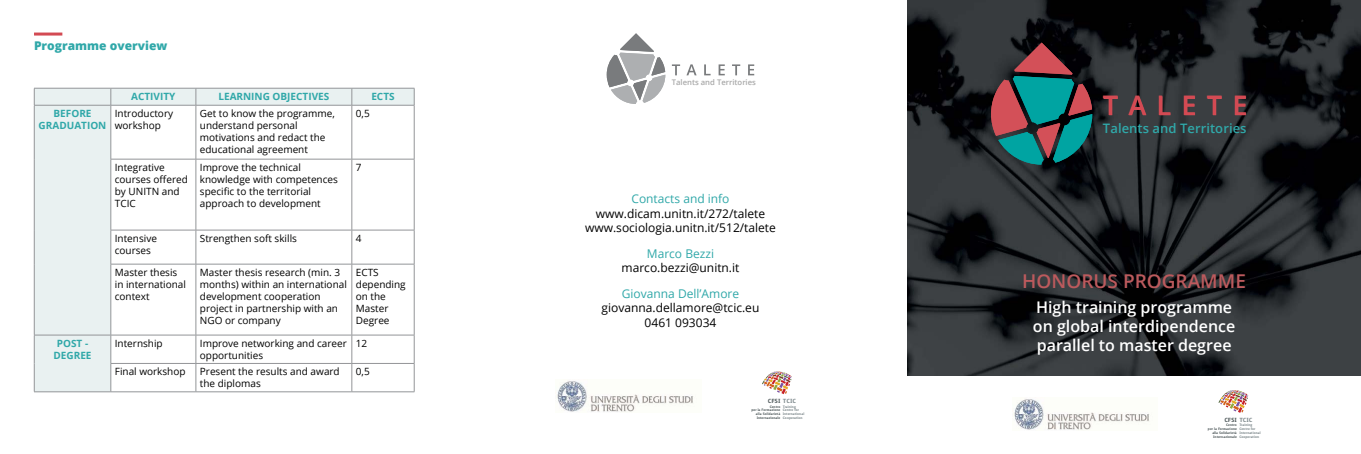
<style>
.page{position:relative;width:1361px;height:454px;background:#fff}
.page>*{position:absolute;margin:0;border:0;box-sizing:border-box;transform-origin:0 0}
.t1{font:600 27px "Open Sans";letter-spacing:.38em;color:#d34a53}
.t2{font:600 19px "Open Sans";color:#bc5a5d}
.t3{font:600 16px/19.2px "Open Sans";color:#fff}
.t4{font:600 13px "Open Sans";letter-spacing:.005em;color:#30a8a9}
.t5{font:12px/14.4px "Open Sans";color:#000;text-align:center}
.t6{font:12px "Open Sans";color:#30a8a9}
.t7{font:800 12px "Open Sans";color:#30a8a9}
.t8{font:10px/12px "Open Sans";color:#000}
.t9{font:700 10px/12px "Open Sans";color:#30a8a9;text-align:center}
.t10{font:700 7.8px "Surface";color:#555f61}
.t11{font:600 7.7px "Open Sans";color:#a9a9a9}
.t12{font:700 4.5px/3.8px "Surface";color:#555f61;text-align:right}
.t13{font:700 4.5px/3.8px "Surface";color:#828d90}
.s1{color:#828d90}
</style>
<div class="page">
<img style="left:907px;top:0;width:454px;height:375px">
<svg style="left:991px;top:43px;width:101px;height:121px;background:#405356"></svg>
<svg style="left:1103px;top:96px;width:15px;height:19px"></svg>
<svg style="left:1128px;top:96px;width:18px;height:19px"></svg>
<svg style="left:1159px;top:96px;width:11px;height:19px"></svg>
<svg style="left:1184px;top:96px;width:11px;height:19px"></svg>
<svg style="left:1207px;top:96px;width:14px;height:19px"></svg>
<svg style="left:1235px;top:96px;width:11px;height:19px"></svg>
<svg style="left:1103px;top:121px;width:54px;height:11px"></svg>
<svg style="left:1165px;top:124px;width:7px;height:8px"></svg>
<svg style="left:1179px;top:122px;width:66px;height:10px"></svg>
<img style="left:1013px;top:399px;width:137px;height:31px">
<img style="left:556px;top:381px;width:138px;height:31px">
<svg style="left:1218px;top:390px;width:30px;height:22px"></svg>
<svg style="left:762px;top:371px;width:30px;height:23px"></svg>
<svg style="left:607px;top:33px;width:58px;height:71px"></svg>
<svg style="left:672px;top:64px;width:82px;height:12px"></svg>
<svg style="left:35px;top:89px;width:379px;height:302px"></svg>
<hr style="left:34px;top:88px;width:77px;height:1px;background:#939598">
<svg style="left:34px;top:88px;width:1px;height:17px"></svg>
<hr style="left:111px;top:88px;width:85px;height:1px;background:#939598">
<svg style="left:111px;top:88px;width:1px;height:17px"></svg>
<hr style="left:196px;top:88px;width:156px;height:1px;background:#939598">
<svg style="left:196px;top:88px;width:1px;height:17px"></svg>
<hr style="left:352px;top:88px;width:62px;height:1px;background:#939598">
<svg style="left:351px;top:88px;width:1px;height:17px"></svg>
<svg style="left:414px;top:88px;width:1px;height:17px"></svg>
<hr style="left:34px;top:105px;width:77px;height:1px;background:#939598">
<hr style="left:34px;top:105px;width:1px;height:54px;background:#939598">
<hr style="left:34px;top:159px;width:1px;height:71px;background:#939598">
<hr style="left:34px;top:230px;width:1px;height:34px;background:#939598">
<hr style="left:34px;top:264px;width:1px;height:70px;background:#939598">
<hr style="left:111px;top:105px;width:85px;height:1px;background:#939598">
<hr style="left:111px;top:105px;width:1px;height:54px;background:#939598">
<hr style="left:196px;top:105px;width:156px;height:1px;background:#939598">
<hr style="left:196px;top:105px;width:1px;height:54px;background:#939598">
<hr style="left:352px;top:105px;width:62px;height:1px;background:#939598">
<hr style="left:351px;top:105px;width:1px;height:54px;background:#939598">
<hr style="left:414px;top:105px;width:1px;height:54px;background:#939598">
<hr style="left:111px;top:159px;width:85px;height:1px;background:#939598">
<hr style="left:111px;top:159px;width:1px;height:71px;background:#939598">
<hr style="left:196px;top:159px;width:156px;height:1px;background:#939598">
<hr style="left:196px;top:159px;width:1px;height:71px;background:#939598">
<hr style="left:352px;top:159px;width:62px;height:1px;background:#939598">
<hr style="left:351px;top:159px;width:1px;height:71px;background:#939598">
<hr style="left:414px;top:159px;width:1px;height:71px;background:#939598">
<hr style="left:111px;top:230px;width:85px;height:1px;background:#939598">
<hr style="left:111px;top:230px;width:1px;height:34px;background:#939598">
<hr style="left:196px;top:230px;width:156px;height:1px;background:#939598">
<hr style="left:196px;top:230px;width:1px;height:34px;background:#939598">
<hr style="left:352px;top:230px;width:62px;height:1px;background:#939598">
<hr style="left:351px;top:230px;width:1px;height:34px;background:#939598">
<hr style="left:414px;top:230px;width:1px;height:34px;background:#939598">
<hr style="left:111px;top:264px;width:85px;height:1px;background:#939598">
<hr style="left:111px;top:264px;width:1px;height:70px;background:#939598">
<hr style="left:196px;top:264px;width:156px;height:1px;background:#939598">
<hr style="left:196px;top:264px;width:1px;height:70px;background:#939598">
<hr style="left:352px;top:264px;width:62px;height:1px;background:#939598">
<hr style="left:351px;top:264px;width:1px;height:70px;background:#939598">
<hr style="left:414px;top:264px;width:1px;height:70px;background:#939598">
<hr style="left:34px;top:334px;width:77px;height:1px;background:#939598">
<svg style="left:34px;top:335px;width:1px;height:56px"></svg>
<hr style="left:34px;top:391px;width:77px;height:1px;background:#939598">
<hr style="left:111px;top:334px;width:85px;height:1px;background:#939598">
<hr style="left:196px;top:334px;width:156px;height:1px;background:#939598">
<hr style="left:352px;top:334px;width:62px;height:1px;background:#939598">
<hr style="left:111px;top:363px;width:85px;height:1px;background:#939598">
<svg style="left:111px;top:335px;width:1px;height:56px"></svg>
<hr style="left:196px;top:363px;width:156px;height:1px;background:#939598">
<svg style="left:196px;top:335px;width:1px;height:56px"></svg>
<hr style="left:352px;top:363px;width:62px;height:1px;background:#939598">
<svg style="left:351px;top:335px;width:1px;height:56px"></svg>
<svg style="left:414px;top:335px;width:1px;height:56px"></svg>
<hr style="left:111px;top:391px;width:85px;height:1px;background:#939598">
<hr style="left:196px;top:391px;width:156px;height:1px;background:#939598">
<hr style="left:352px;top:391px;width:62px;height:1px;background:#939598">
<hr style="left:34px;top:33px;width:28px;height:3px;background:#d34a53">
<p class="t7" style="left:34px;top:37px;width:135px">Programme overview</p>
<p class="t9" style="left:131px;top:90px;width:46px">ACTIVITY</p>
<p class="t9" style="left:218px;top:90px;width:112px">LEARNING OBJECTIVES</p>
<p class="t9" style="left:371px;top:90px;width:25px">ECTS</p>
<p class="t9" style="left:39px;top:107px;width:69px">BEFORE<br>GRADUATION</p>
<p class="t8" style="left:115px;top:107px;width:60px">Introductory workshop</p>
<p class="t8" style="left:200px;top:107px;width:136px">Get to know the programme, understand personal motivations and redact the educational agreement</p>
<p class="t8" style="left:356px;top:107px;width:15px">0,5</p>
<p class="t8" style="left:115px;top:161px;width:75px">Integrative courses offered by UNITN and<br>TCIC</p>
<p class="t8" style="left:200px;top:161px;width:140px">Improve the technical knowledge with competences specific to the territorial approach to development</p>
<p class="t8" style="left:356px;top:161px;width:7px">7</p>
<p class="t8" style="left:115px;top:232px;width:44px">Intensive courses</p>
<p class="t8" style="left:200px;top:232px;width:99px">Strengthen soft skills</p>
<p class="t8" style="left:356px;top:232px;width:7px">4</p>
<p class="t8" style="left:115px;top:266px;width:73px">Master thesis in international context</p>
<p class="t8" style="left:200px;top:266px;width:148px">Master thesis research (min. 3 months) within an international development cooperation project in partnership with an<br>NGO or company</p>
<p class="t8" style="left:356px;top:266px;width:51px">ECTS depending on the<br>Master<br>Degree</p>
<p class="t9" style="left:54px;top:337px;width:40px">POST -<br>DEGREE</p>
<p class="t8" style="left:115px;top:337px;width:49px">Internship</p>
<p class="t8" style="left:200px;top:337px;width:148px">Improve networking and career opportunities</p>
<p class="t8" style="left:356px;top:337px;width:13px">12</p>
<p class="t8" style="left:115px;top:365px;width:72px">Final workshop</p>
<p class="t8" style="left:200px;top:365px;width:141px">Present the results and award the diplomas</p>
<p class="t8" style="left:356px;top:365px;width:15px">0,5</p>
<p class="t11" style="left:672px;top:77px;width:86px">Talents and Territories</p>
<p class="t6" style="left:631px;top:190px;width:100px">Contacts and info</p>
<p class="t5" style="left:585px;top:206px;width:192px">www.dicam.unitn.it/272/talete www.sociologia.unitn.it/512/talete</p>
<p class="t6" style="left:647px;top:245px;width:69px">Marco Bezzi</p>
<p class="t5" style="left:621px;top:260px;width:119px">marco.bezzi@unitn.it</p>
<p class="t6" style="left:622px;top:285px;width:119px">Giovanna Dell’Amore</p>
<p class="t5" style="left:601px;top:300px;width:159px">giovanna.dellamore@tcic.eu<br>0461 093034</p>
<p class="t10" style="left:768px;top:397px;width:30px">CFSI <span class="s1">TCIC</span></p>
<p class="t12" style="left:751px;top:404px;width:31px">Centro<br>per la Formazione alla Solidarietà<br>Internazionale</p>
<p class="t13" style="left:783px;top:404px;width:23px">Training<br>Centre for<br>International<br>Cooperation</p>
<h1 class="t1" style="left:1103px;top:87px;width:146px">TALETE</h1>
<h3 class="t4" style="left:1103px;top:119px;width:145px">Talents and Territories</h3>
<h2 class="t2" style="left:1022px;top:268px;width:225px">HONORUS PROGRAMME</h2>
<h3 class="t3" style="left:1033px;top:297px;width:204px">High training programme on global interdipendence parallel to master degree</h3>
<p class="t10" style="left:1224px;top:416px;width:30px">CFSI <span class="s1">TCIC</span></p>
<p class="t12" style="left:1208px;top:423px;width:31px">Centro<br>per la Formazione alla Solidarietà<br>Internazionale</p>
<p class="t13" style="left:1239px;top:423px;width:23px">Training<br>Centre for<br>International<br>Cooperation</p>
</div>
